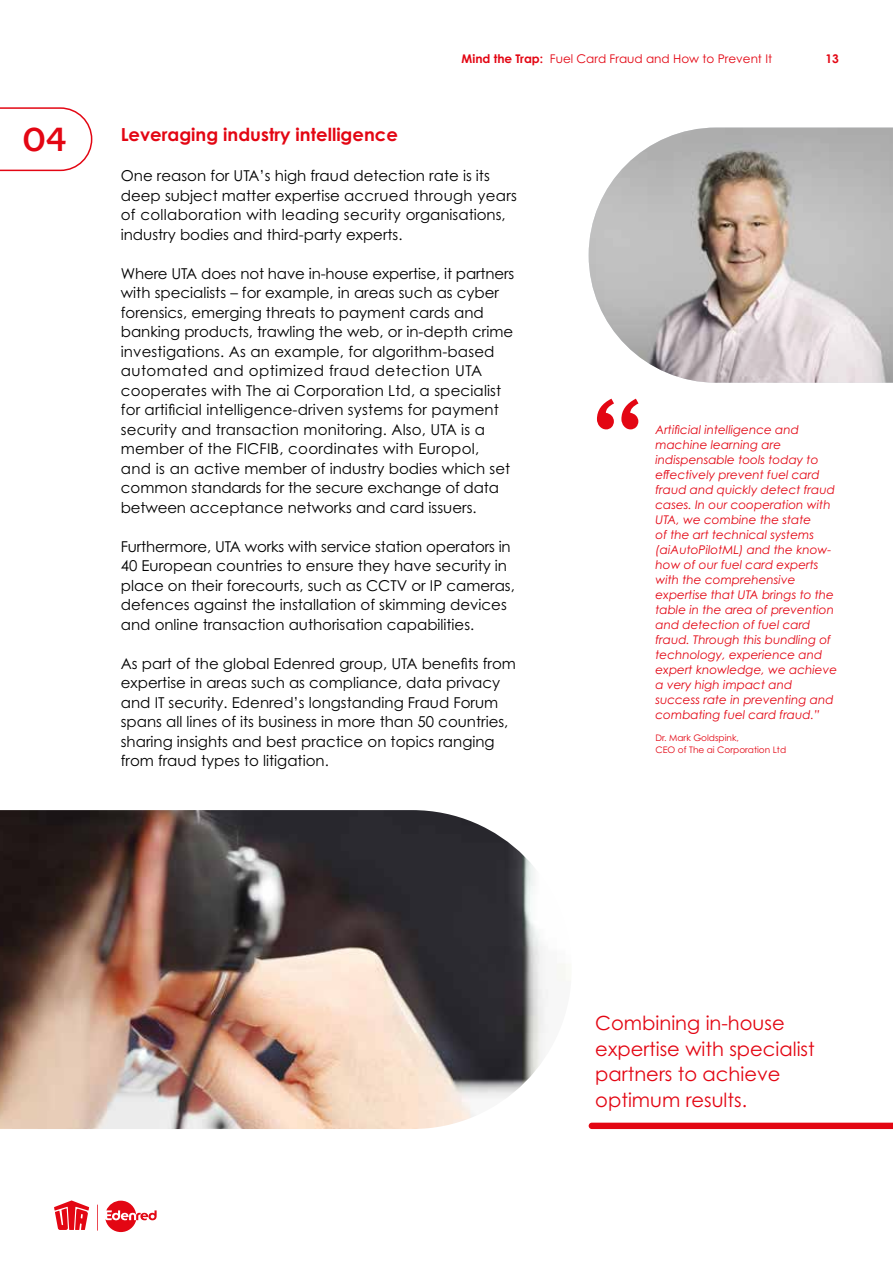
<style>
.page{position:relative;width:893px;height:1263px;background:#fff}
.page>*{position:absolute;margin:0;border:0;box-sizing:border-box;transform-origin:0 0}
.t1{font:33px "Edenred";color:#e30613}
.t2{font:19.5px/25.5px "Century Gothic Pro";color:#e30613}
.t3{font:700 18px "Century Gothic Pro";color:#e30613}
.t4{font:15px/19.5px "Century Gothic Pro";color:#000}
.t5{font:italic 12px/15px "Century Gothic Pro";color:#e30613}
.t6{font:12px "Century Gothic Pro";color:#e30613}
.t7{font:700 12px "Century Gothic Pro";color:#e30613}
.t8{font:9px/12px "Century Gothic Pro";color:#e30613}
.s1{font-weight:700}
</style>
<div class="page">
<svg style="left:54px;top:1200px;width:35px;height:30px"></svg>
<svg style="left:105px;top:1201px;width:52px;height:31px"></svg>
<svg style="left:97px;top:1204px;width:1px;height:27px"></svg>
<div style="left:589px;top:1123px;width:304px;height:6px;background:#e30613"></div>
<svg style="left:0;top:107px;width:92px;height:64px"></svg>
<svg style="left:597px;top:399px;width:41px;height:30px"></svg>
<img style="left:0;top:810px;width:566px;height:319px">
<img style="left:589px;top:128px;width:304px;height:255px">
<h1 class="t1" style="left:23px;top:117px;width:45px">04</h1>
<p class="t3" style="left:121px;top:123px;width:279px">Leveraging industry intelligence</p>
<p class="t6" style="left:462px;top:51px;width:312px"><span class="s1">Mind the Trap:</span> Fuel Card Fraud and How to Prevent It</p>
<p class="t7" style="left:825px;top:51px;width:15px">13</p>
<p class="t4" style="left:121px;top:166px;width:398px">One reason for UTA’s high fraud detection rate is its deep subject matter expertise accrued through years of collaboration with leading security organisations, industry bodies and third-party experts.</p>
<p class="t4" style="left:121px;top:263px;width:395px">Where UTA does not have in-house expertise, it partners with specialists – for example, in areas such as cyber forensics, emerging threats to payment cards and banking products, trawling the web, or in-depth crime investigations. As an example, for algorithm-based automated and optimized fraud detection UTA cooperates with The ai Corporation Ltd, a specialist for artificial intelligence-driven systems for payment security and transaction monitoring. Also, UTA is a member of the FICFIB, coordinates with Europol,<br>and is an active member of industry bodies which set common standards for the secure exchange of data between acceptance networks and card issuers.</p>
<p class="t4" style="left:121px;top:536px;width:396px">Furthermore, UTA works with service station operators in 40 European countries to ensure they have security in place on their forecourts, such as CCTV or IP cameras, defences against the installation of skimming devices and online transaction authorisation capabilities.</p>
<p class="t4" style="left:121px;top:653px;width:397px">As part of the global Edenred group, UTA benefits from expertise in areas such as compliance, data privacy and IT security. Edenred’s longstanding Fraud Forum spans all lines of its business in more than 50 countries, sharing insights and best practice on topics ranging from fraud types to litigation.</p>
<p class="t5" style="left:655px;top:422px;width:183px">Artificial intelligence and machine learning are indispensable tools today to effectively prevent fuel card fraud and quickly detect fraud cases. In our cooperation with<br>UTA, we combine the state<br>of the art technical systems (aiAutoPilotML) and the know&shy;how of our fuel card experts with the comprehensive expertise that UTA brings to the table in the area of prevention and detection of fuel card fraud. Through this bundling of technology, experience and expert knowledge, we achieve a very high impact and success rate in preventing and combating fuel card fraud.”</p>
<p class="t8" style="left:655px;top:732px;width:132px">Dr. Mark Goldspink,<br>CEO of The ai Corporation Ltd</p>
<h2 class="t2" style="left:595px;top:1010px;width:221px">Combining in-house expertise with specialist partners to achieve optimum results.</h2>
</div>
